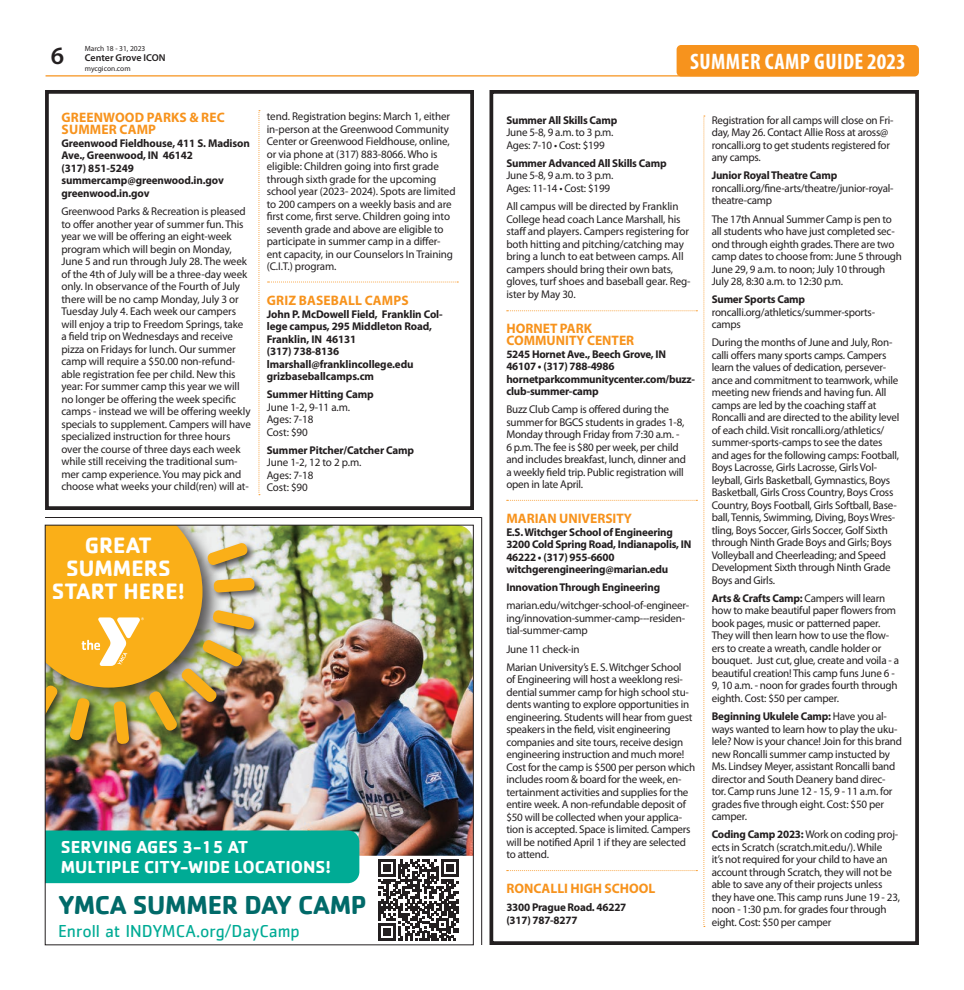
<style>
.page{position:relative;width:964px;height:990px;background:#fff}
.page>*{position:absolute;margin:0;border:0;box-sizing:border-box;transform-origin:0 0}
.t1{font:700 26.88px "Cachet";letter-spacing:-.01em;color:#016a69}
.t2{font:600 25px "Myriad Pro";color:#231f20}
.t3{font:700 23px/23px "Cachet";color:#fff;text-align:center}
.Briefs_Copy{font:700 condensed 22.5px "Myriad Pro";letter-spacing:.02em;color:#fff}
.t4{font:700 17.88px/19.1px "Cachet";color:#fff}
.t5{font:17.88px "Cachet";color:#00ab95}
.Body_Copy{font:700 13.75px/12.5px "Myriad Pro";color:#f7931d}
.Body_Copy-2{font:11.25px/12.5px "Myriad Pro";letter-spacing:-.02em;color:#231f20}
.Body_Copy-3{font:700 11.25px/12.5px "Myriad Pro";letter-spacing:-.02em;color:#231f20}
.t6{font:600 10px "Myriad Pro";letter-spacing:-.005em;color:#231f20}
.t7{font:7.5px "Myriad Pro";color:#231f20}
.s1{font-weight:700}
</style>
<div class="page">
<div style="left:45px;top:90px;width:429px;height:420px;border:4px solid #231f20"></div>
<div style="left:489px;top:90px;width:429px;height:855px;border:4px solid #231f20"></div>
<hr style="left:45px;top:75px;width:844px;height:2px;background:#f7931d">
<div style="left:676px;top:45px;width:242px;height:32px;background:#f7931d;border-radius:5px"></div>
<hr style="left:481px;top:517px;width:1px;height:428px;background:#231f20">
<svg style="left:703px;top:116px;width:1px;height:811px"></svg>
<svg style="left:506px;top:311px;width:191px;height:1px"></svg>
<svg style="left:267px;top:282px;width:191px;height:1px"></svg>
<svg style="left:506px;top:500px;width:191px;height:1px"></svg>
<svg style="left:506px;top:870px;width:191px;height:1px"></svg>
<svg style="left:258px;top:110px;width:2px;height:385px"></svg>
<hr style="left:45px;top:517px;width:436px;height:1px;background:#231f20">
<img style="left:47px;top:527px;width:424px;height:329px">
<svg style="left:378px;top:859px;width:80px;height:82px"></svg>
<div style="left:47px;top:831px;width:312px;height:52px;background:#00ab95"></div>
<div style="left:211px;top:576px;width:52px;height:26px;background:#231f20;opacity:.75"></div>
<div style="left:211px;top:608px;width:52px;height:31px;background:#231f20;opacity:.75"></div>
<div style="left:112px;top:699px;width:26px;height:55px;background:#231f20;opacity:.75"></div>
<div style="left:68px;top:696px;width:31px;height:54px;background:#231f20;opacity:.75"></div>
<div style="left:205px;top:541px;width:51px;height:34px;background:#231f20;opacity:.75"></div>
<img style="left:47px;top:527px;width:207px;height:217px">
<h2 class="t2" style="left:51px;top:39px;width:15px">6</h2>
<p class="t7" style="left:85px;top:43px;width:62px">March 18 - 31, 2023</p>
<p class="t6" style="left:85px;top:51px;width:82px">Center Grove ICON</p>
<p class="t7" style="left:85px;top:63px;width:47px">mycgicon.com</p>
<p class="Body_Copy" style="left:62px;top:111px;width:164px">GREENWOOD PARKS &amp; REC<br>SUMMER CAMP</p>
<p class="Body_Copy-3" style="left:61px;top:137px;width:190px">Greenwood Fieldhouse, 411 S. Madison<br>Ave., Greenwood, IN 46142<br>(317) 851-5249 summercamp@greenwood.in.gov greenwood.in.gov</p>
<p class="Body_Copy-2" style="left:61px;top:205px;width:191px">Greenwood Parks &amp; Recreation is pleased to offer another year of summer fun. This year we will be offering an eight-week program which will begin on Monday, June 5 and run through July 28. The week of the 4th of July will be a three-day week only. In observance of the Fourth of July there will be no camp Monday, July 3 or Tuesday July 4. Each week our campers will enjoy a trip to Freedom Springs, take a field trip on Wednesdays and receive pizza on Fridays for lunch. Our summer camp will require a $50.00 non-refund&shy;able registration fee per child. New this year: For summer camp this year we will no longer be offering the week specific camps - instead we will be offering weekly specials to supplement. Campers will have specialized instruction for three hours over the course of three days each week while still receiving the traditional sum&shy;mer camp experience. You may pick and choose what weeks your child(ren) will at-</p>
<p class="Body_Copy-2" style="left:267px;top:110px;width:190px">tend. Registration begins: March 1, either in-person at the Greenwood Community Center or Greenwood Fieldhouse, online, or via phone at (317) 883-8066. Who is eligible: Children going into first grade through sixth grade for the upcoming school year (2023- 2024). Spots are limited to 200 campers on a weekly basis and are first come, first serve. Children going into seventh grade and above are eligible to participate in summer camp in a differ&shy;ent capacity, in our Counselors In Training (C.I.T.) program.</p>
<p class="Body_Copy" style="left:267px;top:294px;width:143px">GRIZ BASEBALL CAMPS</p>
<p class="Body_Copy-3" style="left:267px;top:307px;width:177px">John P. McDowell Field, Franklin Col&shy;lege campus, 295 Middleton Road,<br>Franklin, IN 46131<br>(317) 738-8136 lmarshall@franklincollege.edu grizbaseballcamps.cm</p>
<p class="Body_Copy-2" style="left:267px;top:388px;width:108px"><span class="s1">Summer Hitting Camp<br></span>June 1-2, 9-11 a.m.<br>Ages: 7-18<br>Cost: $90</p>
<p class="Body_Copy-2" style="left:267px;top:444px;width:149px"><span class="s1">Summer Pitcher/Catcher Camp<br></span>June 1-2, 12 to 2 p.m.<br>Ages: 7-18<br>Cost: $90</p>
<p class="t3" style="left:52px;top:533px;width:135px">GREAT<br>SUMMERS<br>START HERE!</p>
<p class="t4" style="left:61px;top:837px;width:271px">SERVING AGES 3-15 AT<br>MULTIPLE CITY-WIDE LOCATIONS!</p>
<p class="t1" style="left:58px;top:888px;width:310px">YMCA SUMMER DAY CAMP</p>
<p class="t5" style="left:58px;top:921px;width:243px">Enroll at INDYMCA.org/DayCamp</p>
<p class="Briefs_Copy" style="left:689px;top:48px;width:217px">SUMMER CAMP GUIDE 2023</p>
<p class="Body_Copy-2" style="left:506px;top:114px;width:112px"><span class="s1">Summer All Skills Camp<br></span>June 5-8, 9 a.m. to 3 p.m.<br>Ages: 7-10 • Cost: $199</p>
<p class="Body_Copy-2" style="left:506px;top:157px;width:162px"><span class="s1">Summer Advanced All Skills Camp<br></span>June 5-8, 9 a.m. to 3 p.m.<br>Ages: 11-14 • Cost: $199</p>
<p class="Body_Copy-2" style="left:506px;top:200px;width:186px">All campus will be directed by Franklin College head coach Lance Marshall, his staff and players. Campers registering for both hitting and pitching/catching may bring a lunch to eat between camps. All campers should bring their own bats, gloves, turf shoes and baseball gear. Reg&shy;ister by May 30.</p>
<p class="Body_Copy" style="left:506px;top:321px;width:129px">HORNET PARK<br>COMMUNITY CENTER</p>
<p class="Body_Copy-3" style="left:506px;top:347px;width:190px">5245 Hornet Ave., Beech Grove, IN<br>46107 • (317) 788-4986 hornetparkcommunitycenter.com/buzz&shy;club-summer-camp</p>
<p class="Body_Copy-2" style="left:506px;top:403px;width:181px">Buzz Club Camp is offered during the summer for BGCS students in grades 1-8, Monday through Friday from 7:30 a.m. - 6 p.m. The fee is $80 per week, per child and includes breakfast, lunch, dinner and a weekly field trip. Public registration will open in late April.</p>
<p class="Body_Copy" style="left:506px;top:512px;width:127px">MARIAN UNIVERSITY</p>
<p class="Body_Copy-3" style="left:506px;top:525px;width:186px">E.S. Witchger School of Engineering 3200 Cold Spring Road, Indianapolis, IN 46222 • (317) 955-6600 witchgerengineering@marian.edu</p>
<p class="Body_Copy-3" style="left:506px;top:581px;width:155px">Innovation Through Engineering</p>
<p class="Body_Copy-2" style="left:506px;top:599px;width:184px">marian.edu/witchger-school-of-engineer&shy;ing/innovation-summer-camp---residen&shy;tial-summer-camp</p>
<p class="Body_Copy-2" style="left:506px;top:642px;width:75px">June 11 check-in</p>
<p class="Body_Copy-2" style="left:506px;top:660px;width:190px">Marian University’s E. S. Witchger School<br>of Engineering will host a weeklong resi&shy;dential summer camp for high school stu&shy;dents wanting to explore opportunities in engineering. Students will hear from guest speakers in the field, visit engineering companies and site tours, receive design engineering instruction and much more!<br>Cost for the camp is $500 per person which includes room &amp; board for the week, en&shy;tertainment activities and supplies for the entire week. A non-refundable deposit of $50 will be collected when your applica&shy;tion is accepted. Space is limited. Campers will be notified April 1 if they are selected to attend.</p>
<p class="Body_Copy" style="left:506px;top:882px;width:150px">RONCALLI HIGH SCHOOL</p>
<p class="Body_Copy-3" style="left:506px;top:901px;width:121px">3300 Prague Road. 46227 (317) 787-8277</p>
<p class="Body_Copy-2" style="left:711px;top:114px;width:183px">Registration for all camps will close on Fri&shy;day, May 26. Contact Allie Ross at aross@ roncalli.org to get students registered for any camps.</p>
<p class="Body_Copy-2" style="left:711px;top:169px;width:183px"><span class="s1">Junior Royal Theatre Camp </span>roncalli.org/fine-arts/theatre/junior-royal&shy;theatre-camp</p>
<p class="Body_Copy-2" style="left:711px;top:212px;width:192px">The 17th Annual Summer Camp is pen to all students who have just completed sec&shy;ond through eighth grades. There are two camp dates to choose from: June 5 through June 29, 9 a.m. to noon; July 10 through July 28, 8:30 a.m. to 12:30 p.m.</p>
<p class="Body_Copy-2" style="left:711px;top:293px;width:165px"><span class="s1">Sumer Sports Camp </span>roncalli.org/athletics/summer-sports&shy;camps</p>
<p class="Body_Copy-2" style="left:711px;top:336px;width:189px">During the months of June and July, Ron&shy;calli offers many sports camps. Campers learn the values of dedication, persever&shy;ance and commitment to teamwork, while meeting new friends and having fun. All camps are led by the coaching staff at Roncalli and are directed to the ability level of each child. Visit roncalli.org/athletics/ summer-sports-camps to see the dates and ages for the following camps: Football, Boys Lacrosse, Girls Lacrosse, Girls Vol&shy;leyball, Girls Basketball, Gymnastics, Boys Basketball, Girls Cross Country, Boys Cross Country, Boys Football, Girls Softball, Base&shy;ball, Tennis, Swimming, Diving, Boys Wres&shy;tling, Boys Soccer, Girls Soccer, Golf Sixth through Ninth Grade Boys and Girls; Boys Volleyball and Cheerleading; and Speed Development Sixth through Ninth Grade Boys and Girls.</p>
<p class="Body_Copy-2" style="left:711px;top:592px;width:189px"><span class="s1">Arts &amp; Crafts Camp:</span> Campers will learn how to make beautiful paper flowers from book pages, music or patterned paper.<br>They will then learn how to use the flow&shy;ers to create a wreath, candle holder or bouquet. Just cut, glue, create and voila - a beautiful creation! This camp funs June 6 - 9, 10 a.m. - noon for grades fourth through eighth. Cost: $50 per camper.</p>
<p class="Body_Copy-2" style="left:711px;top:710px;width:192px"><span class="s1">Beginning Ukulele Camp:</span> Have you al&shy;ways wanted to learn how to play the uku&shy;lele? Now is your chance! Join for this brand new Roncalli summer camp instucted by Ms. Lindsey Meyer, assistant Roncalli band director and South Deanery band direc&shy;tor. Camp runs June 12 - 15, 9 - 11 a.m. for grades five through eight. Cost: $50 per camper.</p>
<p class="Body_Copy-2" style="left:711px;top:828px;width:190px"><span class="s1">Coding Camp 2023:</span> Work on coding proj&shy;ects in Scratch (scratch.mit.edu/). While<br>it’s not required for your child to have an account through Scratch, they will not be able to save any of their projects unless they have one. This camp runs June 19 - 23, noon - 1:30 p.m. for grades four through eight. Cost: $50 per camper</p>
</div>
